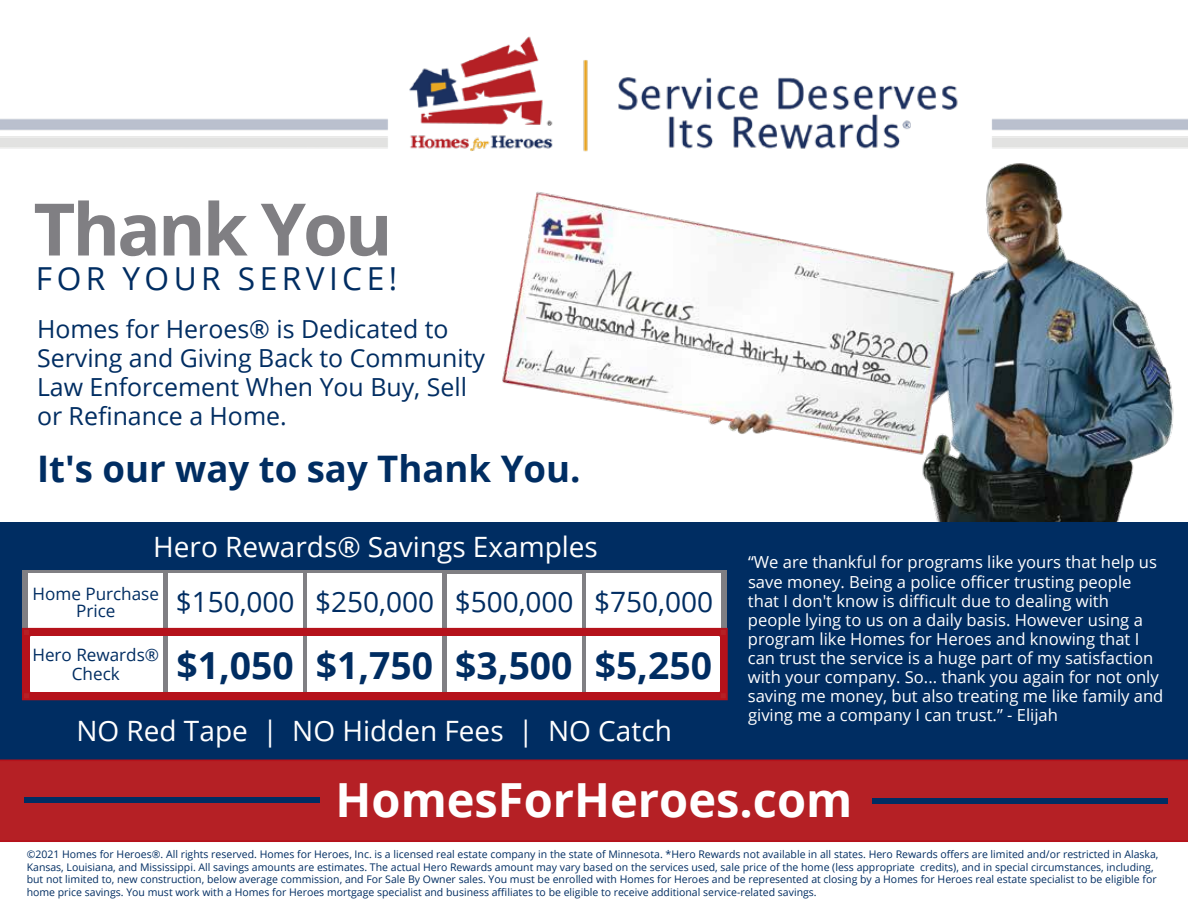
<style>
.page{position:relative;width:1188px;height:918px;background:#fff}
.page>*{position:absolute;margin:0;border:0;box-sizing:border-box;transform-origin:0 0}
.t1{font:700 72.45px "Open Sans";letter-spacing:-.04em;color:#807f83}
.t2{font:700 47.1px "Open Sans";color:#fff}
.t3{font:700 37.35px "Open Sans";color:#002d62}
.t4{font:700 36.6px "Open Sans";color:#002d62}
.t5{font:31.65px "Open Sans";letter-spacing:.14em;color:#002d62}
.t6{font:28.05px "Open Sans";color:#fff}
.t7{font:28.05px "Open Sans";color:#002d62}
.t8{font:24.9px/29.2px "Open Sans";color:#002d62}
.t9{font:17.1px/16.8px "Open Sans";color:#002d62;text-align:center}
.t10{font:16.65px/19.2px "Open Sans";color:#fff}
.t11{font:10.5px/12.6px "Open Sans";color:#002d62}
</style>
<div class="page">
<img style="left:502px;top:174px;width:672px;height:348px">
<div style="left:0;top:522px;width:1188px;height:259px;background:#002d62"></div>
<div style="left:0;top:760px;width:1188px;height:82px;background:#b52025"></div>
<img style="left:0;top:36px;width:1188px;height:138px">
<svg style="left:23px;top:570px;width:704px;height:122px;background:#929194"></svg>
<div style="left:28px;top:574px;width:135px;height:57px;background:#fff"></div>
<div style="left:28px;top:635px;width:135px;height:58px;background:#fff"></div>
<div style="left:168px;top:574px;width:135px;height:57px;background:#fff"></div>
<div style="left:168px;top:635px;width:135px;height:58px;background:#fff"></div>
<div style="left:307px;top:574px;width:135px;height:57px;background:#fff"></div>
<div style="left:307px;top:635px;width:135px;height:58px;background:#fff"></div>
<div style="left:447px;top:575px;width:135px;height:57px;background:#fff"></div>
<div style="left:447px;top:637px;width:135px;height:57px;background:#fff"></div>
<div style="left:586px;top:574px;width:135px;height:57px;background:#fff"></div>
<div style="left:586px;top:635px;width:135px;height:58px;background:#fff"></div>
<div style="left:720px;top:692px;width:7px;height:7px;background:#b52025"></div>
<div style="left:23px;top:635px;width:7px;height:58px;background:#b5121b"></div>
<div style="left:23px;top:692px;width:7px;height:7px;background:#b52025"></div>
<div style="left:23px;top:692px;width:8px;height:8px;border:2px solid #b5121b"></div>
<div style="left:720px;top:635px;width:7px;height:58px;background:#b5121b"></div>
<div style="left:30px;top:692px;width:690px;height:7px;background:#b5121b"></div>
<div style="left:720px;top:629px;width:7px;height:7px;background:#b52025"></div>
<div style="left:719px;top:629px;width:8px;height:7px;border:2px solid #b5121b"></div>
<div style="left:23px;top:629px;width:7px;height:7px;background:#b52025"></div>
<div style="left:23px;top:629px;width:8px;height:7px;border:2px solid #b5121b"></div>
<div style="left:30px;top:629px;width:690px;height:7px;background:#b5121b"></div>
<div style="left:22px;top:628px;width:706px;height:72px;border:2px solid #b5121b"></div>
<div style="left:24px;top:797px;width:296px;height:6px;background:#002d62"></div>
<div style="left:872px;top:799px;width:296px;height:5px;background:#002d62"></div>
<h1 class="t1" style="left:33px;top:178px;width:361px">Thank You</h1>
<h3 class="t5" style="left:36px;top:257px;width:363px">FOR YOUR SERVICE!</h3>
<h3 class="t8" style="left:37px;top:313px;width:449px">Homes for Heroes® is Dedicated to<br>Serving and Giving Back to Community<br>Law Enforcement When You Buy, Sell or Refinance a Home.</h3>
<h3 class="t4" style="left:37px;top:442px;width:545px">It's our way to say Thank You.</h3>
<h3 class="t6" style="left:153px;top:528px;width:446px">Hero Rewards® Savings Examples</h3>
<h3 class="t9" style="left:33px;top:585px;width:128px">Home Purchase<br>Price</h3>
<h3 class="t9" style="left:32px;top:645px;width:128px;line-height:19.2px">Hero Rewards®<br>Check</h3>
<h3 class="t3" style="left:176px;top:639px;width:537px">$1,050 $1,750 $3,500 $5,250</h3>
<h3 class="t7" style="left:176px;top:583px;width:539px">$150,000 $250,000 $500,000 $750,000</h3>
<h3 class="t6" style="left:76px;top:711px;width:597px">NO Red Tape | NO Hidden Fees | NO Catch</h3>
<p class="t10" style="left:748px;top:552px;width:417px">“We are thankful for programs like yours that help us save money. Being a police officer trusting people that I don't know is difficult due to dealing with people lying to us on a daily basis. However using a program like Homes for Heroes and knowing that I can trust the service is a huge part of my satisfaction with your company. So... thank you again for not only saving me money, but also treating me like family and giving me a company I can trust.” - Elijah</p>
<h2 class="t2" style="left:336px;top:766px;width:518px">HomesForHeroes.com</h2>
<p class="t11" style="left:27px;top:848px;width:1133px">©2021 Homes for Heroes®. All rights reserved. Homes for Heroes, Inc. is a licensed real estate company in the state of Minnesota. *Hero Rewards not available in all states. Hero Rewards offers are limited and/or restricted in Alaska, Kansas, Louisiana, and Mississippi. All savings amounts are estimates. The actual Hero Rewards amount may vary based on the services used, sale price of the home (less appropriate credits), and in special circumstances, including, but not limited to, new construction, below average commission, and For Sale By Owner sales. You must be enrolled with Homes for Heroes and be represented at closing by a Homes for Heroes real estate specialist to be eligible for home price savings. You must work with a Homes for Heroes mortgage specialist and business affiliates to be eligible to receive additional service-related savings.</p>
</div>
